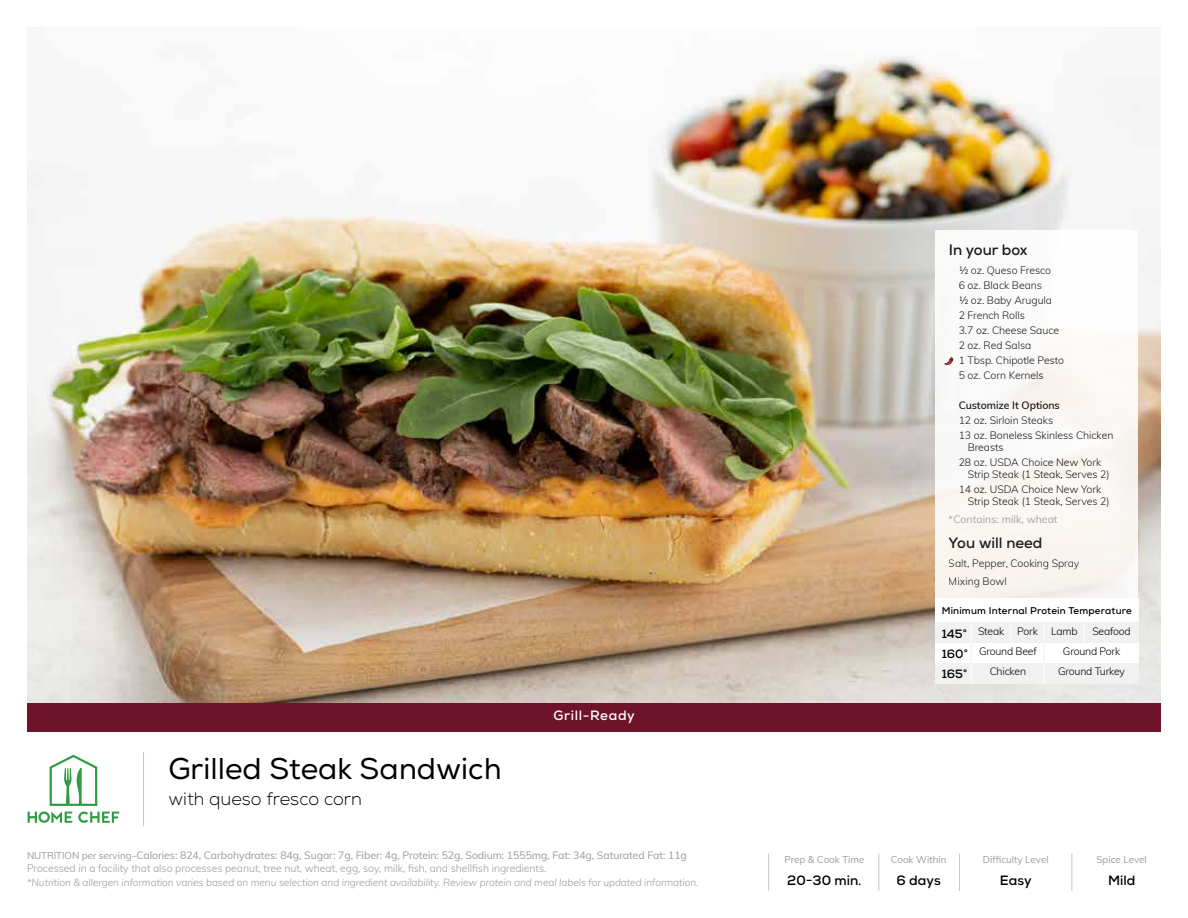
<style>
.page{position:relative;width:1188px;height:918px;background:#fff}
.page>*{position:absolute;margin:0;border:0;box-sizing:border-box;transform-origin:0 0}
.t1{font:30px "Nexa";color:#000}
.t2{font:300 18px "Nexa";color:#000}
.t3{font:700 15px "Nexa";color:#000}
.t4{font:700 13.5px "Nexa";color:#000}
.t5{font:700 13.5px "Nexa";letter-spacing:.05em;color:#fff}
.t6{font:700 12px/20px "Nexa";color:#000;text-align:justify}
.t7{font:300 10.5px/15px "Muli";letter-spacing:-.005em;color:#000}
.t8{font:300 10.5px/13.5px "Muli";letter-spacing:-.005em;color:#9a9a9a}
.t9{font:10.5px "Muli";color:#9a9a9a}
.t10{font:600 10.5px "Muli";letter-spacing:-.005em;color:#000}
.t11{font:italic 300 10.2px "Muli";letter-spacing:-.005em;color:#9a9a9a}
.t12{font:9.75px "Muli";color:#9a9a9a}
.t13{font:700 9.75px "Nexa";letter-spacing:.02em;color:#000}
.s1{font-weight:400;font-size:9.75px}
.s2{font-weight:400}
</style>
<div class="page">
<img style="left:27px;top:55px;width:1134px;height:648px">
<hr style="left:143px;top:752px;width:1px;height:74px;background:#c7c6c5">
<hr style="left:878px;top:854px;width:1px;height:37px;background:#c7c6c5">
<hr style="left:768px;top:854px;width:1px;height:37px;background:#c7c6c5">
<hr style="left:959px;top:854px;width:1px;height:37px;background:#c7c6c5">
<hr style="left:1071px;top:854px;width:1px;height:37px;background:#c7c6c5">
<svg style="left:28px;top:755px;width:91px;height:68px"></svg>
<div style="left:935px;top:230px;width:203px;height:369px;background:#faf8f7"></div>
<div style="left:935px;top:599px;width:203px;height:85px;background:#fff"></div>
<div style="left:935px;top:663px;width:203px;height:21px;background:#f1f1f1"></div>
<div style="left:935px;top:622px;width:203px;height:21px;background:#f1f1f1"></div>
<svg style="left:944px;top:356px;width:9px;height:9px"></svg>
<div style="left:27px;top:703px;width:1134px;height:28px;background:#6e1329"></div>
<h1 class="t1" style="left:168px;top:751px;width:335px">Grilled Steak Sandwich</h1>
<h2 class="t2" style="left:168px;top:788px;width:195px">with queso fresco corn</h2>
<p class="t5" style="left:554px;top:707px;width:83px">Grill-Ready</p>
<p class="t8" style="left:27px;top:848px;width:661px"><span class="s1">NUTRITION per serving–</span><span class="s2">Calories: 824, Carbohydrates: 84g, Sugar: 7g, Fiber: 4g, Protein: 52g, Sodium: 1555mg, Fat: 34g, Saturated Fat: 11g<br></span>Processed in a facility that also processes peanut, tree nut, wheat, egg, soy, milk, fish, and shellfish ingredients.</p>
<p class="t11" style="left:27px;top:875px;width:673px">*Nutrition &amp; allergen information varies based on menu selection and ingredient availability. Review protein and meal labels for updated information.</p>
<h3 class="t3" style="left:949px;top:240px;width:80px">In your box</h3>
<p class="t7" style="left:959px;top:262px;width:107px">½ oz. Queso Fresco<br>6 oz. Black Beans<br>½ oz. Baby Arugula<br>2 French Rolls<br>3.7 oz. Cheese Sauce<br>2 oz. Red Salsa<br>1 Tbsp. Chipotle Pesto<br>5 oz. Corn Kernels</p>
<p class="t10" style="left:959px;top:397px;width:103px">Customize It Options</p>
<p class="t7" style="left:959px;top:412px;width:156px">12 oz. Sirloin Steaks<br>13 oz. Boneless Skinless Chicken</p>
<p class="t7" style="left:959px;top:439px;width:144px;text-indent:9px">Breasts<br>28 oz. USDA Choice New York</p>
<p class="t7" style="left:959px;top:466px;width:153px;text-indent:9px">Strip Steak (1 Steak, Serves 2)<br>14 oz. USDA Choice New York</p>
<p class="t7" style="left:968px;top:493px;width:144px">Strip Steak (1 Steak, Serves 2)</p>
<p class="t9" style="left:949px;top:511px;width:110px">*Contains: milk, wheat</p>
<h3 class="t3" style="left:949px;top:533px;width:95px">You will need</h3>
<p class="t7" style="left:949px;top:553px;width:132px;line-height:18.8px">Salt, Pepper, Cooking Spray<br>Mixing Bowl</p>
<p class="t13" style="left:942px;top:605px;width:192px">Minimum Internal Protein Temperature</p>
<p class="t7" style="left:978px;top:623px;width:28px">Steak</p>
<p class="t7" style="left:1051px;top:623px;width:28px">Lamb</p>
<p class="t7" style="left:1092px;top:623px;width:40px">Seafood</p>
<p class="t7" style="left:1058px;top:664px;width:68px">Ground Turkey</p>
<p class="t7" style="left:1017px;top:623px;width:22px">Pork</p>
<p class="t7" style="left:990px;top:664px;width:38px">Chicken</p>
<p class="t6" style="left:942px;top:624px;width:28px">145° 160° 165°</p>
<p class="t7" style="left:979px;top:643px;width:59px">Ground Beef</p>
<p class="t7" style="left:1063px;top:643px;width:59px">Ground Pork</p>
<p class="t12" style="left:784px;top:853px;width:82px">Prep &amp; Cook Time</p>
<p class="t12" style="left:891px;top:853px;width:57px">Cook Within</p>
<p class="t12" style="left:983px;top:853px;width:67px">Difficulty Level</p>
<p class="t12" style="left:1097px;top:853px;width:52px">Spice Level</p>
<p class="t4" style="left:787px;top:872px;width:76px">20-30 min.</p>
<p class="t4" style="left:897px;top:871px;width:46px">6 days</p>
<p class="t4" style="left:1000px;top:872px;width:33px">Easy</p>
<p class="t4" style="left:1108px;top:872px;width:29px">Mild</p>
</div>
